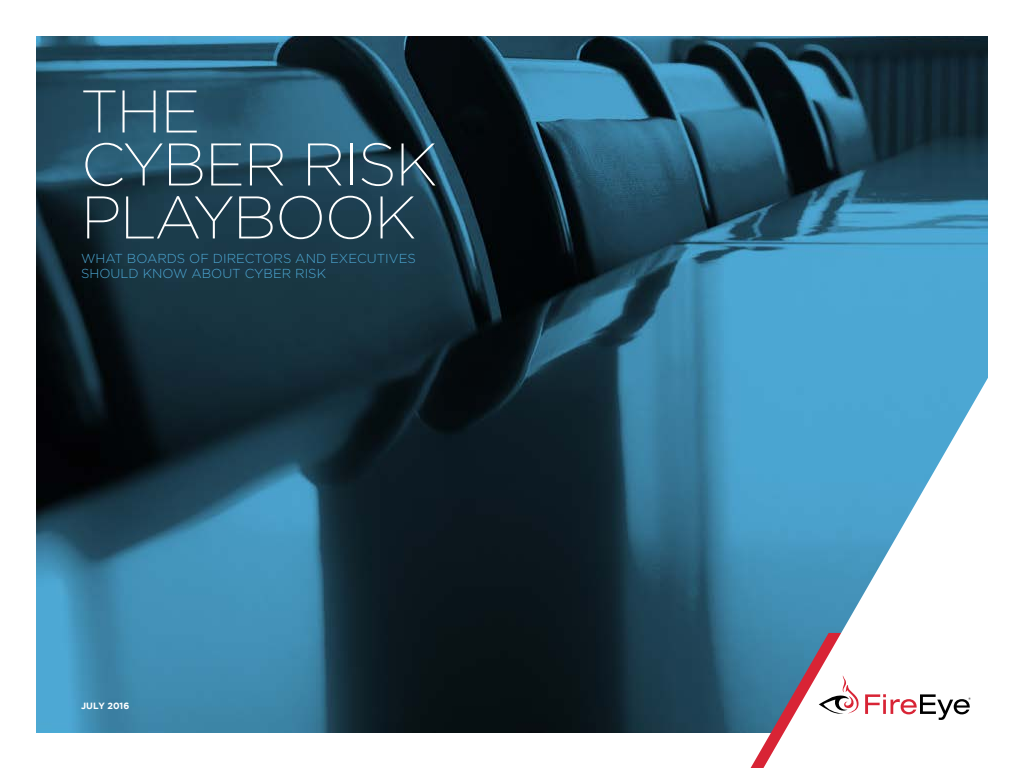
<style>
.page{position:relative;width:1024px;height:768px;background:#fff}
.page>*{position:absolute;margin:0;border:0;box-sizing:border-box;transform-origin:0 0}
.t1{font:200 60px/53px "Gotham";letter-spacing:-.025em;color:#fff}
.t2{font:300 13px/15px "Gotham";color:#4da8d4}
.t3{font:700 9px "Gotham";letter-spacing:-.005em;color:#fff}
</style>
<div class="page">
<img style="left:36px;top:36px;width:952px;height:696px">
<svg style="left:763px;top:315px;width:225px;height:417px;fill:#4ca7d3"></svg>
<svg style="left:751px;top:633px;width:108px;height:135px"></svg>
<svg style="left:865px;top:694px;width:106px;height:26px"></svg>
<h1 class="t1" style="left:81px;top:83px;width:359px">THE<br>CYBER RISK<br>PLAYBOOK</h1>
<p class="t2" style="left:81px;top:251px;width:336px">WHAT BOARDS OF DIRECTORS AND EXECUTIVES<br>SHOULD KNOW ABOUT CYBER RISK</p>
<p class="t3" style="left:81px;top:700px;width:50px">JULY 2016</p>
</div>
